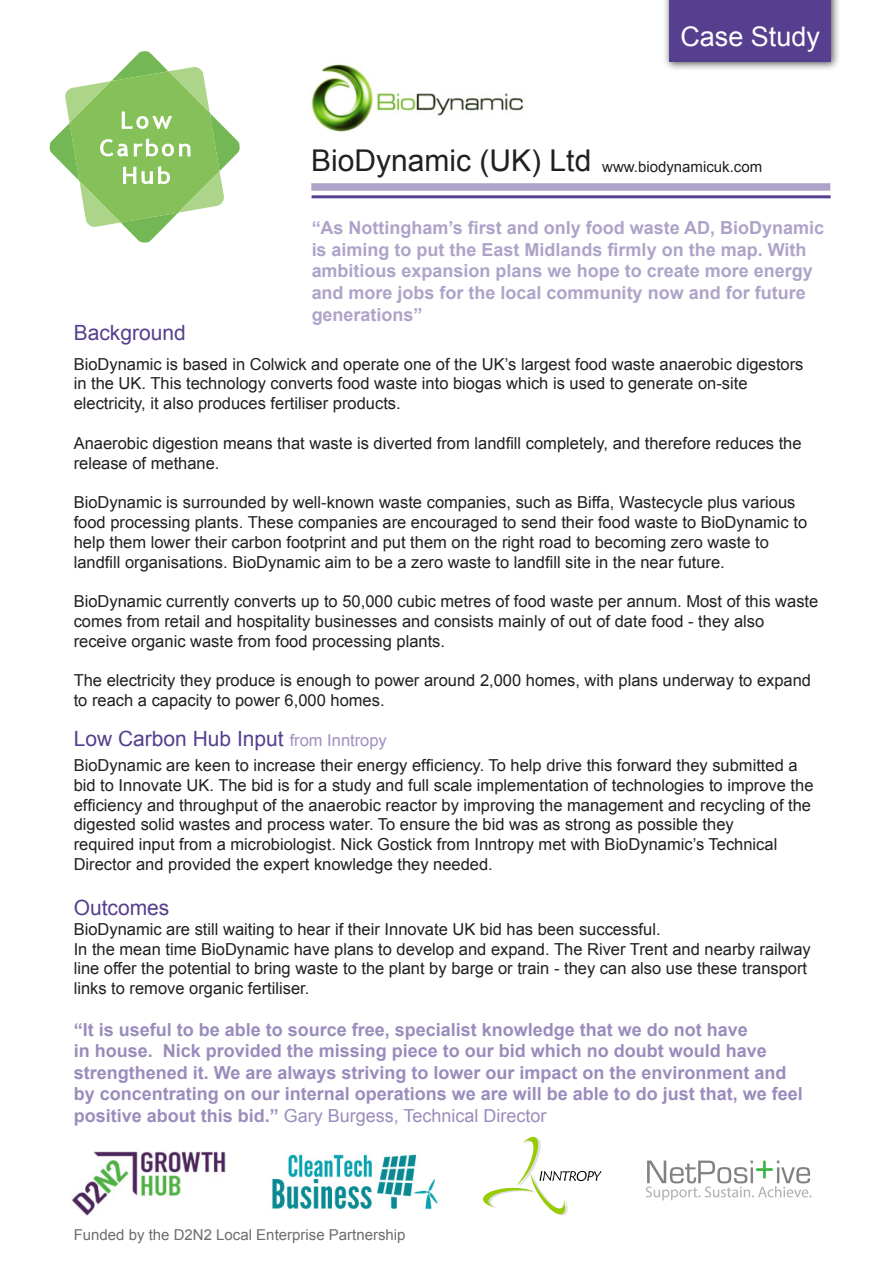
<style>
.page{position:relative;width:893px;height:1263px;background:#fff}
.page>*{position:absolute;margin:0;border:0;box-sizing:border-box;transform-origin:0 0}
.t1{font:30px "Arial";color:#231f20}
.t2{font:27px "Arial";color:#fff}
.t3{font:21px "Arial";color:#553f8e}
.t4{font:700 18px/21.6px "Arial";color:#9a8cbc}
.t5{font:700 18px/21.6px "Arial";color:#553f8e}
.t6{font:16.5px/19.8px "Arial";color:#231f20}
.t7{font:15px "Arial";color:#6c6d70}
.t8{font:15px "Arial";color:#231f20}
.s1{font-size:16.5px;color:#9e90be}
.s2{font-weight:400}
</style>
<div class="page">
<div style="left:663px;top:0;width:178px;height:72px;background:#231f20;opacity:.75"></div>
<div style="left:669px;top:0;width:162px;height:62px;background:#553f8e"></div>
<svg style="left:49px;top:51px;width:191px;height:192px"></svg>
<img style="left:646px;top:1160px;width:166px;height:41px">
<img style="left:483px;top:1136px;width:118px;height:79px">
<img style="left:272px;top:1154px;width:166px;height:56px">
<img style="left:71px;top:1151px;width:155px;height:65px">
<div style="left:311px;top:183px;width:519px;height:8px;background:#ada3c8"></div>
<hr style="left:312px;top:195px;width:519px;height:3px;background:#553f8e">
<img style="left:311px;top:64px;width:213px;height:68px">
<p class="t2" style="left:680px;top:19px;width:141px">Case Study</p>
<p class="t1" style="left:311px;top:141px;width:282px">BioDynamic (UK) Ltd</p>
<p class="t8" style="left:602px;top:157px;width:162px">www.biodynamicuk.com</p>
<p class="t5" style="left:312px;top:218px;width:514px">“As Nottingham’s first and only food waste AD, BioDynamic is aiming to put the East Midlands firmly on the map. With ambitious expansion plans we hope to create more energy and more jobs for the local community now and for future generations”</p>
<p class="t3" style="left:74px;top:318px;width:114px">Background</p>
<p class="t6" style="left:74px;top:354px;width:731px">BioDynamic is based in Colwick and operate one of the UK’s largest food waste anaerobic digestors in the UK. This technology converts food waste into biogas which is used to generate on-site</p>
<p class="t6" style="left:74px;top:394px;width:329px">electricity, it also produces fertiliser products.</p>
<p class="t6" style="left:74px;top:433px;width:729px">Anaerobic digestion means that waste is diverted from landfill completely, and therefore reduces the release of methane.</p>
<p class="t6" style="left:74px;top:493px;width:735px">BioDynamic is surrounded by well-known waste companies, such as Biffa, Wastecycle plus various food processing plants. These companies are encouraged to send their food waste to BioDynamic to help them lower their carbon footprint and put them on the right road to becoming zero waste to</p>
<p class="t6" style="left:74px;top:552px;width:653px">landfill organisations. BioDynamic aim to be a zero waste to landfill site in the near future.</p>
<p class="t6" style="left:74px;top:592px;width:746px">BioDynamic currently converts up to 50,000 cubic metres of food waste per annum. Most of this waste comes from retail and hospitality businesses and consists mainly of out of date food - they also</p>
<p class="t6" style="left:74px;top:631px;width:373px">receive organic waste from food processing plants.</p>
<p class="t6" style="left:74px;top:671px;width:739px">The electricity they produce is enough to power around 2,000 homes, with plans underway to expand to reach a capacity to power 6,000 homes.</p>
<p class="t3" style="left:74px;top:725px;width:315px">Low Carbon Hub Input <span class="s1">from Inntropy</span></p>
<p class="t6" style="left:74px;top:755px;width:741px">BioDynamic are keen to increase their energy efficiency. To help drive this forward they submitted a bid to Innovate UK. The bid is for a study and full scale implementation of technologies to improve the efficiency and throughput of the anaerobic reactor by improving the management and recycling of the digested solid wastes and process water. To ensure the bid was as strong as possible they</p>
<p class="t6" style="left:74px;top:835px;width:705px">required input from a microbiologist. Nick Gostick from Inntropy met with BioDynamic’s Technical</p>
<p class="t6" style="left:74px;top:854px;width:421px">Director and provided the expert knowledge they needed.</p>
<p class="t3" style="left:74px;top:894px;width:97px">Outcomes</p>
<p class="t6" style="left:74px;top:919px;width:588px">BioDynamic are still waiting to hear if their Innovate UK bid has been successful.</p>
<p class="t6" style="left:74px;top:939px;width:739px">In the mean time BioDynamic have plans to develop and expand. The River Trent and nearby railway line offer the potential to bring waste to the plant by barge or train - they can also use these transport links to remove organic fertiliser.</p>
<p class="t4" style="left:74px;top:1019px;width:731px">“It is useful to be able to source free, specialist knowledge that we do not have<br>in house. Nick provided the missing piece to our bid which no doubt would have strengthened it. We are always striving to lower our impact on the environment and by concentrating on our internal operations we are will be able to do just that, we feel positive about this bid.” <span class="s2">Gary Burgess, Technical Director</span></p>
<p class="t7" style="left:74px;top:1225px;width:333px">Funded by the D2N2 Local Enterprise Partnership</p>
</div>
